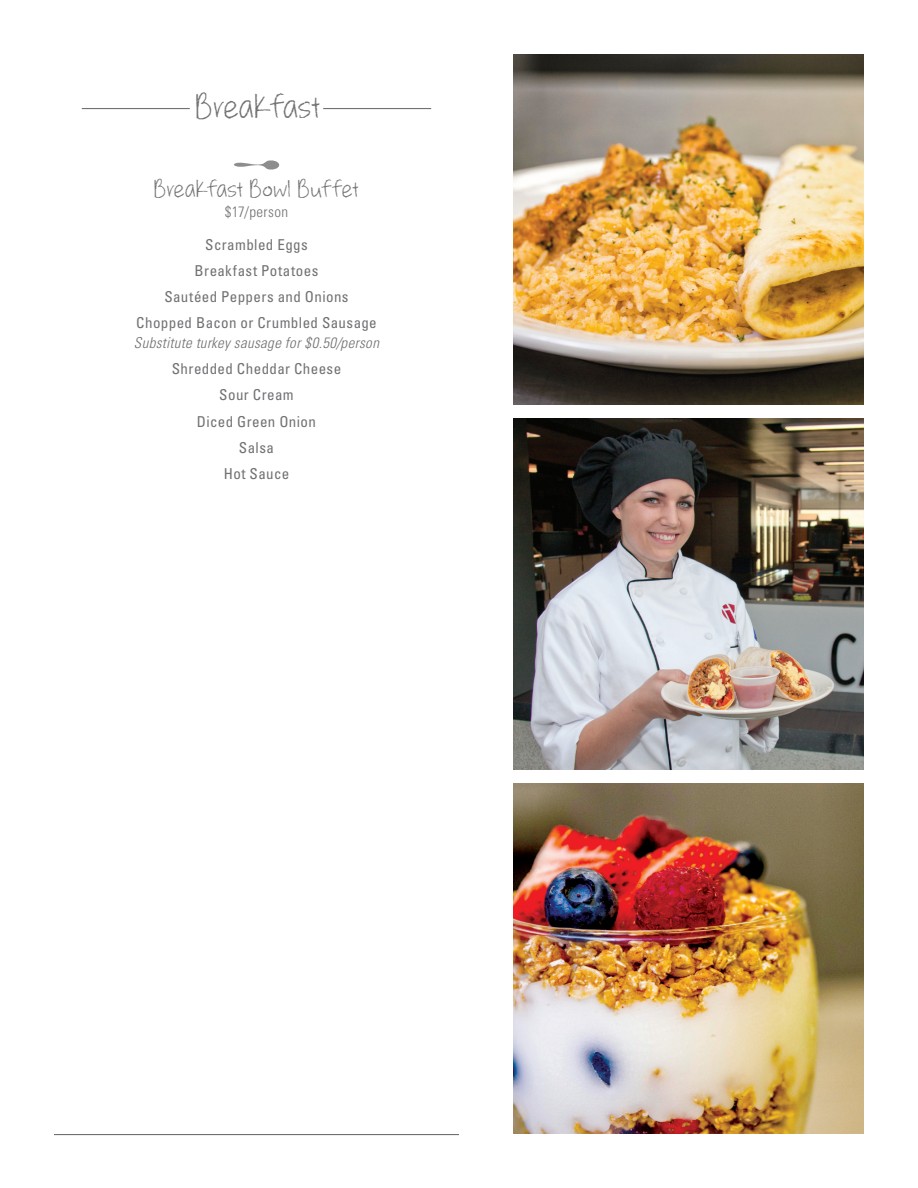
<style>
.page{position:relative;width:918px;height:1188px;background:#fff}
.page>*{position:absolute;margin:0;border:0;box-sizing:border-box;transform-origin:0 0}
.t1{font:42px "whateverittakes";letter-spacing:.01em;color:#717074}
.t2{font:30px "whateverittakes";letter-spacing:.015em;color:#717074}
.t3{font:condensed 15px/26.2px "Univers LT Std";letter-spacing:.025em;color:#717074;text-align:center}
.t4{font:italic 300 condensed 15px "Univers LT Std";letter-spacing:.025em;color:#717074}
.t5{font:300 condensed 15px "Univers LT Std";letter-spacing:.03em;color:#717074}
</style>
<div class="page">
<hr style="left:323px;top:108px;width:108px;height:1px;background:#717074">
<hr style="left:82px;top:108px;width:108px;height:1px;background:#717074">
<hr style="left:54px;top:1134px;width:405px;height:1px;background:#717074">
<svg style="left:234px;top:160px;width:45px;height:10px"></svg>
<img style="left:513px;top:783px;width:351px;height:351px">
<img style="left:513px;top:418px;width:351px;height:352px">
<img style="left:513px;top:54px;width:351px;height:351px">
<h1 class="t1" style="left:196px;top:82px;width:125px">Breakfast</h1>
<h2 class="t2" style="left:154px;top:172px;width:206px">Breakfast Bowl Buffet</h2>
<p class="t5" style="left:225px;top:202px;width:65px">$17/person</p>
<p class="t3" style="left:136px;top:231px;width:242px">Scrambled Eggs<br>Breakfast Potatoes<br>Sautéed Peppers and Onions<br>Chopped Bacon or Crumbled Sausage</p>
<p class="t4" style="left:134px;top:333px;width:247px">Substitute turkey sausage for $0.50/person</p>
<p class="t3" style="left:172px;top:355px;width:171px">Shredded Cheddar Cheese<br>Sour Cream<br>Diced Green Onion<br>Salsa<br>Hot Sauce</p>
</div>
